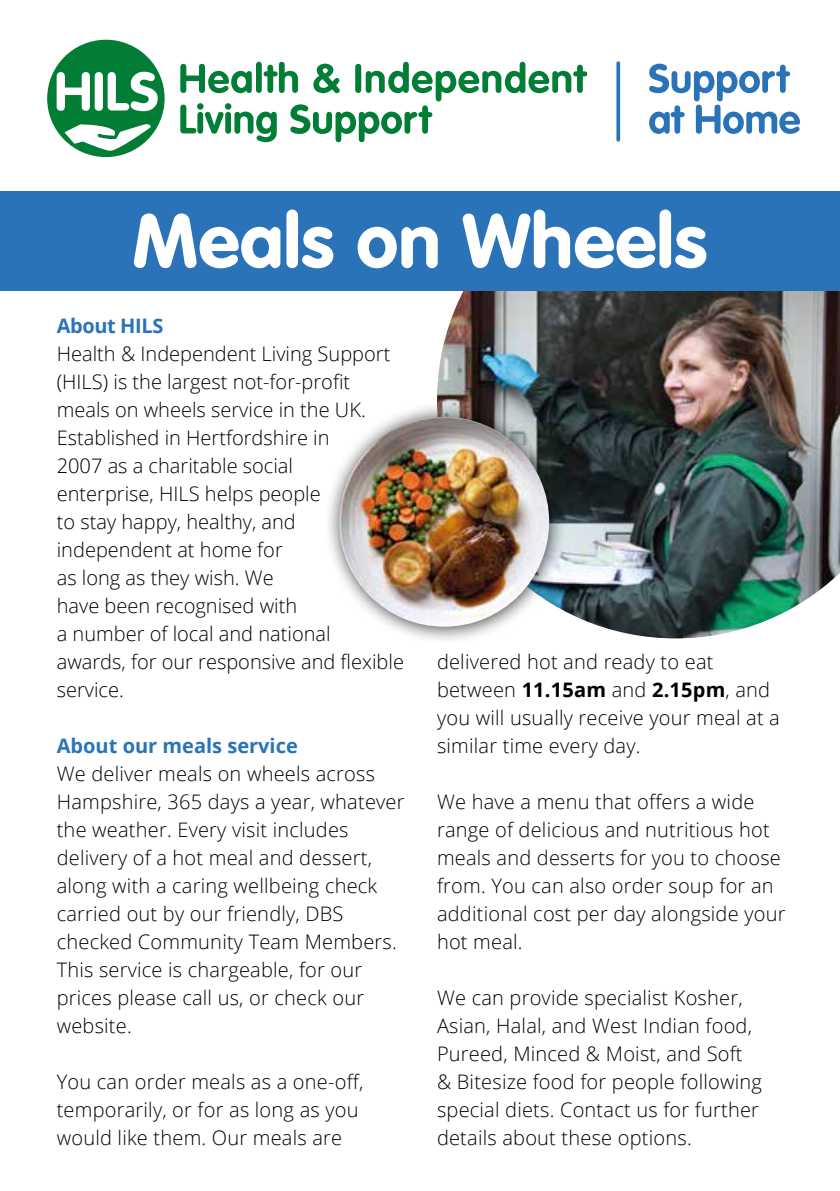
<style>
.page{position:relative;width:840px;height:1191px;background:#fff}
.page>*{position:absolute;margin:0;border:0;box-sizing:border-box;transform-origin:0 0}
.t1{font:700 74px "Volkswagen";color:#fff}
.t2{font:300 20px/28px "Open Sans";letter-spacing:.01em;color:#000}
.t3{font:700 20px "Open Sans";color:#2a73b9}
.t4{font:700 20px "Open Sans";letter-spacing:-.02em;color:#2a73b9}
.s1{font-weight:700}
</style>
<div class="page">
<img style="left:437px;top:290px;width:402px;height:348px">
<div style="left:0;top:191px;width:839px;height:99px;background:#2a73b9"></div>
<svg style="left:649px;top:64px;width:150px;height:70px"></svg>
<svg style="left:180px;top:62px;width:407px;height:80px"></svg>
<div style="left:47px;top:40px;width:117px;height:117px;background:#027d36;border-radius:50%"></div>
<hr style="left:616px;top:61px;width:3px;height:81px;background:#2a73b9;border-radius:2px">
<svg style="left:64px;top:124px;width:87px;height:27px"></svg>
<svg style="left:57px;top:71px;width:101px;height:40px"></svg>
<div style="left:323px;top:401px;width:243px;height:243px;background:#000;opacity:.75"></div>
<img style="left:339px;top:417px;width:210px;height:209px;border-radius:105px">
<h1 class="t1" style="left:132px;top:195px;width:576px">Meals on Wheels</h1>
<p class="t4" style="left:57px;top:311px;width:108px">About HILS</p>
<p class="t2" style="left:57px;top:339px;width:348px">Health &amp; Independent Living Support (HILS) is the largest not-for-profit meals on wheels service in the UK.<br>Established in Hertfordshire in<br>2007 as a charitable social<br>enterprise, HILS helps people<br>to stay happy, healthy, and independent at home for<br>as long as they wish. We<br>have been recognised with<br>a number of local and national awards, for our responsive and flexible service.</p>
<p class="t3" style="left:57px;top:731px;width:242px">About our meals service</p>
<p class="t2" style="left:57px;top:759px;width:349px">We deliver meals on wheels across<br>Hampshire, 365 days a year, whatever the weather. Every visit includes delivery of a hot meal and dessert, along with a caring wellbeing check carried out by our friendly, DBS checked Community Team Members.<br>This service is chargeable, for our prices please call us, or check our website.</p>
<p class="t2" style="left:57px;top:1067px;width:308px">You can order meals as a one-off, temporarily, or for as long as you would like them. Our meals are</p>
<p class="t2" style="left:437px;top:647px;width:344px">delivered hot and ready to eat between <span class="s1">11.15am</span> and <span class="s1">2.15pm</span>, and you will usually receive your meal at a similar time every day.</p>
<p class="t2" style="left:437px;top:787px;width:350px">We have a menu that offers a wide range of delicious and nutritious hot meals and desserts for you to choose from. You can also order soup for an additional cost per day alongside your hot meal.</p>
<p class="t2" style="left:437px;top:983px;width:326px">We can provide specialist Kosher, Asian, Halal, and West Indian food, Pureed, Minced &amp; Moist, and Soft<br>&amp; Bitesize food for people following special diets. Contact us for further details about these options.</p>
</div>
